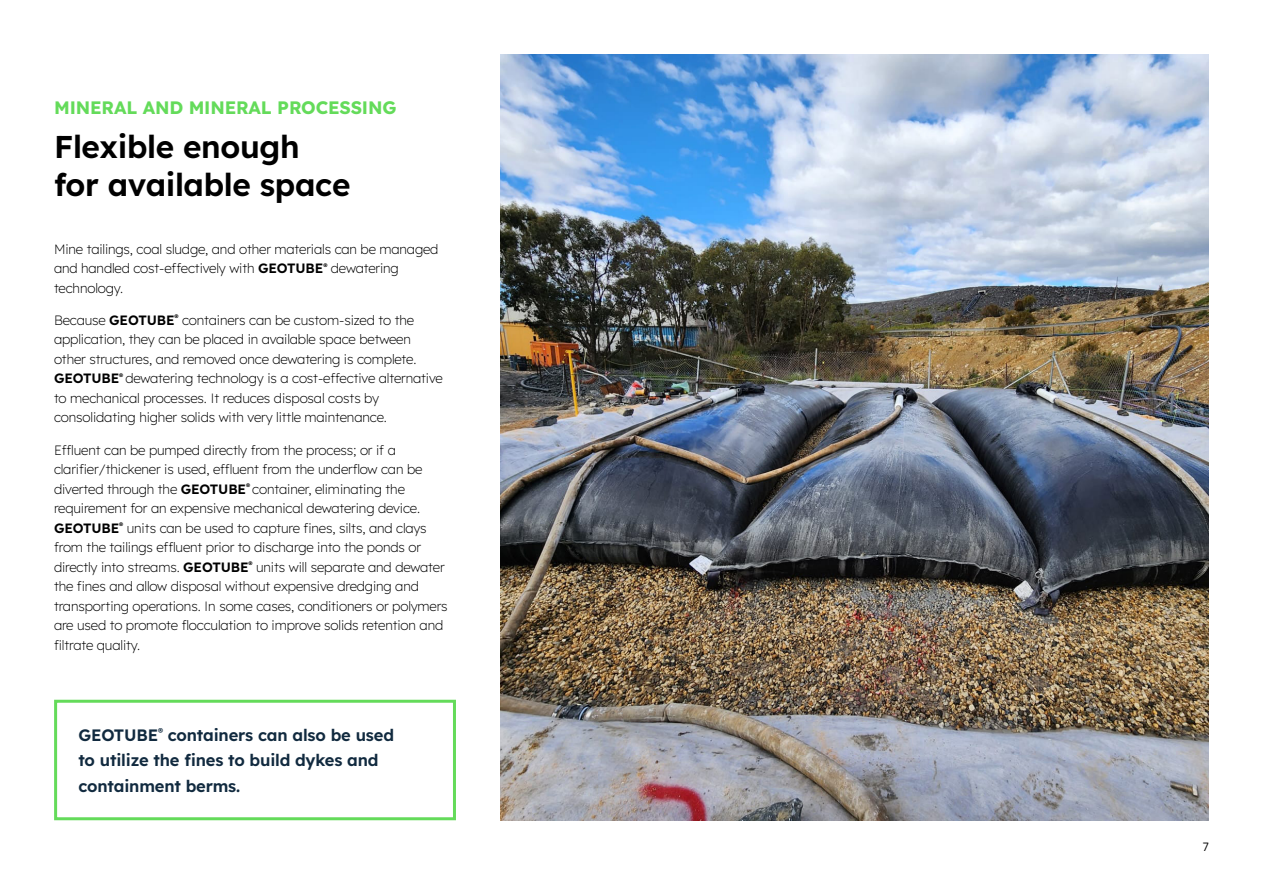
<style>
.page{position:relative;width:1263px;height:893px;background:#fff}
.page>*{position:absolute;margin:0;border:0;box-sizing:border-box;transform-origin:0 0}
.Page_headers_CAPS{font:600 31.5px/37.5px "Lexend";letter-spacing:-.01em;color:#000}
.Back_cover_Disclaime{font:700 18px "Lexend";letter-spacing:-.01em;color:#64db5a}
.t1{font:600 16.5px/25.5px "Lexend";letter-spacing:-.01em;color:#112a3f}
.Body_copy{font:200 13.5px/19.5px "Lexend";letter-spacing:-.01em;color:#000}
.t2{font:300 12px "Lexend";color:#000}
.s1{font-weight:600}
</style>
<div class="page">
<img style="left:501px;top:54px;width:708px;height:766px">
<div style="left:54px;top:700px;width:402px;height:120px;border:3px solid #64db5a"></div>
<p class="Back_cover_Disclaime" style="left:54px;top:94px;width:344px">MINERAL AND MINERAL PROCESSING</p>
<p class="Page_headers_CAPS" style="left:54px;top:126px;width:298px">Flexible enough for available space</p>
<p class="Body_copy" style="left:54px;top:238px;width:386px">Mine tailings, coal sludge, and other materials can be managed and handled cost-effectively with <span class="s1">GEOTUBE</span><sup>®</sup> dewatering technology.</p>
<p class="Body_copy" style="left:54px;top:309px;width:390px">Because <span class="s1">GEOTUBE</span><sup>®</sup> containers can be custom-sized to the application, they can be placed in available space between other structures, and removed once dewatering is complete.<br><span class="s1">GEOTUBE</span><sup>®</sup> dewatering technology is a cost-effective alternative to mechanical processes. It reduces disposal costs by consolidating higher solids with very little maintenance.</p>
<p class="Body_copy" style="left:54px;top:439px;width:395px">Effluent can be pumped directly from the process; or if a clarifier/thickener is used, effluent from the underflow can be diverted through the <span class="s1">GEOTUBE</span><sup>®</sup> container, eliminating the requirement for an expensive mechanical dewatering device.<br><span class="s1">GEOTUBE</span><sup>®</sup> units can be used to capture fines, silts, and clays from the tailings effluent prior to discharge into the ponds or directly into streams. <span class="s1">GEOTUBE</span><sup>®</sup> units will separate and dewater the fines and allow disposal without expensive dredging and transporting operations. In some cases, conditioners or polymers are used to promote flocculation to improve solids retention and filtrate quality.</p>
<p class="t1" style="left:78px;top:721px;width:317px">GEOTUBE<sup>®</sup> containers can also be used to utilize the fines to build dykes and containment berms.</p>
<p class="t2" style="left:1203px;top:838px;width:8px">7</p>
</div>
